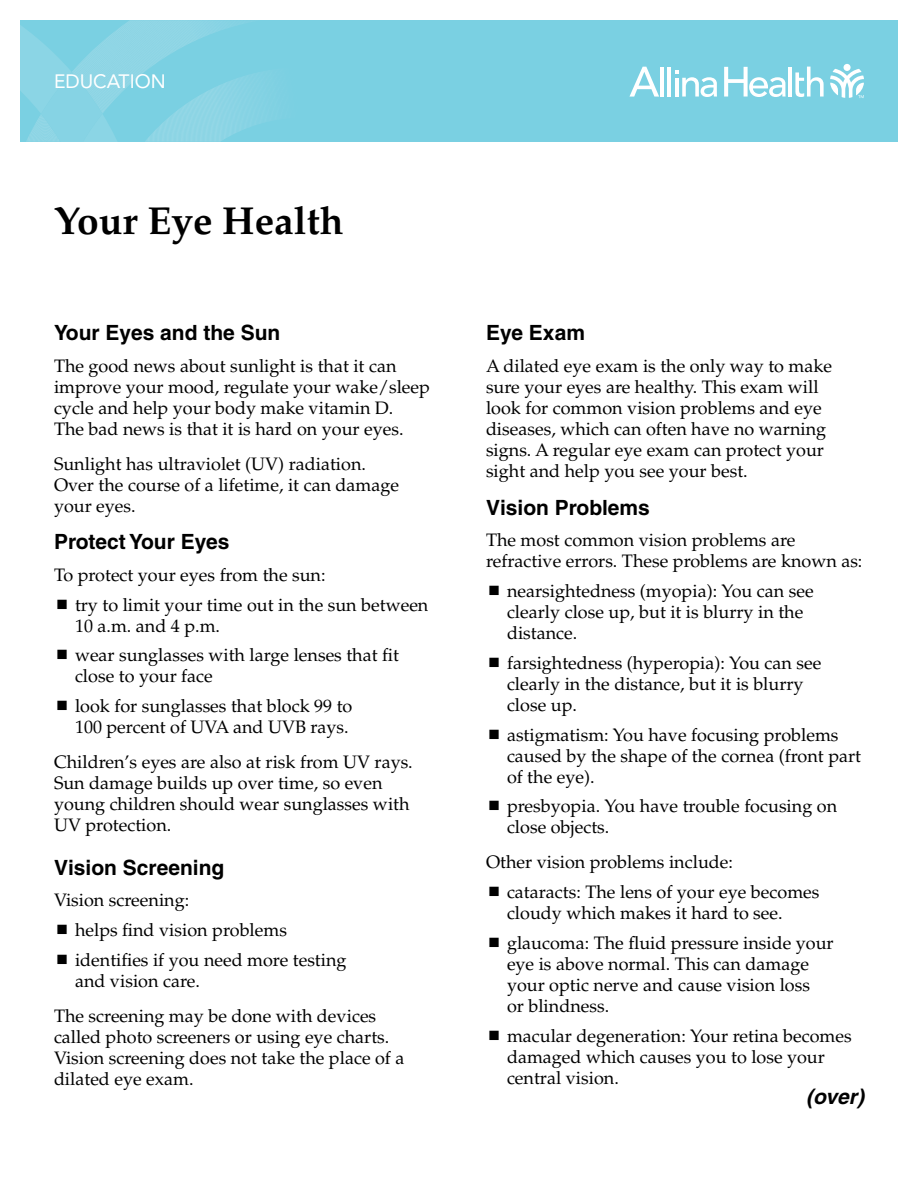
<style>
.page{position:relative;width:918px;height:1188px;background:#fff}
.page>*{position:absolute;margin:0;border:0;box-sizing:border-box;transform-origin:0 0}
.t1{font:700 39px "Palatino";color:#000}
.t2{font:700 21px "Helvetica";color:#000}
.t3{font:italic 700 21px "Helvetica";color:#000}
.t4{font:19.2px "Avenir LT Std";color:#fff}
.t5{font:18px/21px "Palatino";color:#000}
</style>
<div class="page">
<div style="left:20px;top:20px;width:878px;height:122px;background:#7ad0e2"></div>
<svg style="left:20px;top:20px;width:246px;height:122px"></svg>
<svg style="left:830px;top:69px;width:34px;height:29px"></svg>
<div style="left:844px;top:64px;width:7px;height:7px;background:#fff;border-radius:50%"></div>
<hr style="left:660px;top:67px;width:4px;height:30px;background:#fff">
<hr style="left:667px;top:67px;width:4px;height:30px;background:#fff">
<hr style="left:789px;top:67px;width:3px;height:30px;background:#fff">
<svg style="left:795px;top:67px;width:29px;height:30px"></svg>
<svg style="left:675px;top:71px;width:42px;height:26px"></svg>
<svg style="left:629px;top:67px;width:30px;height:30px"></svg>
<svg style="left:724px;top:67px;width:62px;height:30px"></svg>
<p class="t4" style="left:54px;top:70px;width:113px">EDUCATION</p>
<h1 class="t1" style="left:54px;top:198px;width:291px">Your Eye Health</h1>
<p class="t2" style="left:54px;top:320px;width:228px">Your Eyes and the Sun</p>
<p class="t5" style="left:54px;top:356px;width:377px">The good news about sunlight is that it can improve your mood, regulate your wake/sleep cycle and help your body make vitamin D.<br>The bad news is that it is hard on your eyes.</p>
<p class="t5" style="left:54px;top:453px;width:347px">Sunlight has ultraviolet (UV) radiation.<br>Over the course of a lifetime, it can damage your eyes.</p>
<p class="t2" style="left:54px;top:529px;width:177px">Protect Your Eyes</p>
<p class="t5" style="left:75px;top:560px;width:355px;line-height:30px;text-indent:-21px">To protect your eyes from the sun:<br>try to limit your time out in the sun between</p>
<p class="t5" style="left:75px;top:611px;width:325px;line-height:29.7px">10 a.m. and 4 p.m.<br>wear sunglasses with large lenses that fit</p>
<p class="t5" style="left:75px;top:662px;width:279px;line-height:29.7px">close to your face<br>look for sunglasses that block 99 to</p>
<p class="t5" style="left:54px;top:710px;width:360px;line-height:35.1px;text-indent:21px">100 percent of UVA and UVB rays.<br>Children’s eyes are also at risk from UV rays.</p>
<p class="t5" style="left:54px;top:773px;width:357px">Sun damage builds up over time, so even young children should wear sunglasses with<br>UV protection.</p>
<p class="t2" style="left:54px;top:854px;width:172px">Vision Screening</p>
<p class="t5" style="left:75px;top:886px;width:273px;line-height:29.8px;text-indent:-21px">Vision screening:<br>helps find vision problems identifies if you need more testing</p>
<p class="t5" style="left:54px;top:964px;width:324px;line-height:35.1px;text-indent:21px">and vision care.<br>The screening may be done with devices</p>
<p class="t5" style="left:54px;top:1027px;width:352px">called photo screeners or using eye charts.<br>Vision screening does not take the place of a dilated eye exam.</p>
<p class="t2" style="left:486px;top:320px;width:101px">Eye Exam</p>
<p class="t5" style="left:486px;top:356px;width:348px">A dilated eye exam is the only way to make sure your eyes are healthy. This exam will look for common vision problems and eye diseases, which can often have no warning signs. A regular eye exam can protect your sight and help you see your best.</p>
<p class="t2" style="left:486px;top:494px;width:165px">Vision Problems</p>
<p class="t5" style="left:486px;top:530px;width:378px">The most common vision problems are refractive errors. These problems are known as:</p>
<p class="t5" style="left:507px;top:581px;width:308px">nearsightedness (myopia): You can see clearly close up, but it is blurry in the distance.</p>
<p class="t5" style="left:507px;top:653px;width:316px">farsightedness (hyperopia): You can see clearly in the distance, but it is blurry close up.</p>
<p class="t5" style="left:507px;top:724px;width:356px">astigmatism: You have focusing problems caused by the shape of the cornea (front part of the eye).</p>
<p class="t5" style="left:507px;top:796px;width:332px">presbyopia. You have trouble focusing on close objects.</p>
<p class="t5" style="left:507px;top:848px;width:314px;line-height:30px;text-indent:-21px">Other vision problems include:<br>cataracts: The lens of your eye becomes</p>
<p class="t5" style="left:507px;top:899px;width:328px;line-height:29.7px">cloudy which makes it hard to see. glaucoma: The fluid pressure inside your</p>
<p class="t5" style="left:507px;top:954px;width:305px;text-align:justify">eye is above normal. This can damage your optic nerve and cause vision loss or blindness.</p>
<p class="t5" style="left:507px;top:1025px;width:346px">macular degeneration: Your retina becomes damaged which causes you to lose your central vision.</p>
<p class="t3" style="left:806px;top:1084px;width:59px">(over)</p>
</div>
